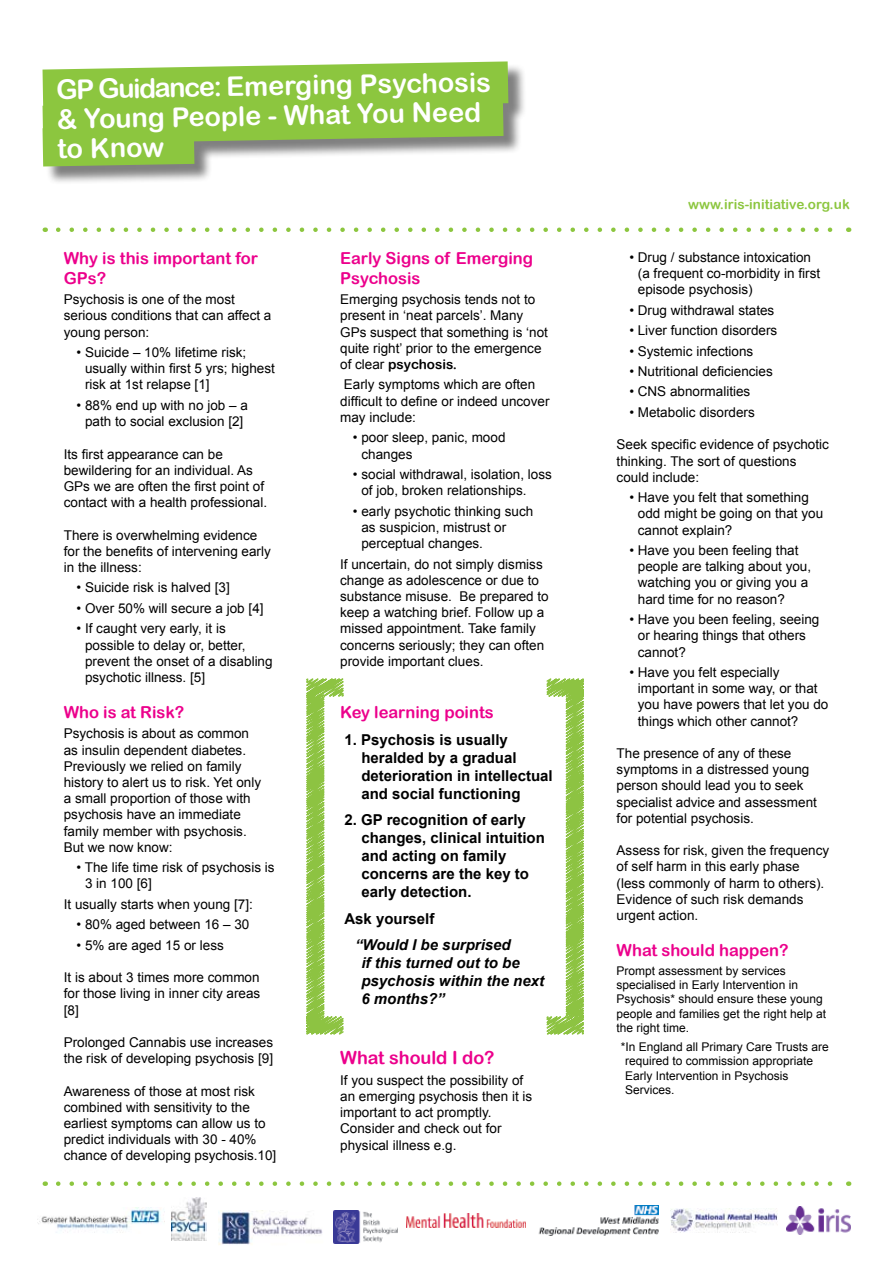
<style>
.page{position:relative;width:893px;height:1263px;background:#fff}
.page>*{position:absolute;margin:0;border:0;box-sizing:border-box;transform-origin:0 0}
.t1{font:27px/29.7px "Arial Rounded MT Bold";color:#fff}
.t2{font:18px "Arial Rounded MT Bold";color:#ec008c}
.t3{font:16.5px/19.8px "Arial Rounded MT Bold";color:#ec008c}
.t4{font:700 15px/18px "Arial";color:#000}
.t5{font:italic 700 15px/18px "Arial";color:#000}
.t6{font:13.5px/16.2px "Arial";color:#000}
.t7{font:13.5px "Arial Rounded MT Bold";color:#8cc63f}
.t8{font:13.5px "Arial Rounded MT Bold";color:#000}
.t9{font:12px/14.4px "Arial";color:#000}
.s1{font-family:"Arial"}
</style>
<div class="page">
<svg style="left:58px;top:227px;width:775px;height:5px"></svg>
<svg style="left:58px;top:1181px;width:775px;height:5px"></svg>
<svg style="left:306px;top:678px;width:38px;height:357px"></svg>
<svg style="left:546px;top:678px;width:38px;height:357px"></svg>
<div style="left:45px;top:64px;width:482px;height:121px;background:#000;opacity:.5"></div>
<svg style="left:43px;top:61px;width:465px;height:105px;background:#9bc960"></svg>
<img style="left:538px;top:1205px;width:120px;height:31px">
<img style="left:334px;top:1210px;width:63px;height:33px">
<img style="left:219px;top:1210px;width:104px;height:35px">
<img style="left:171px;top:1198px;width:36px;height:42px">
<img style="left:37px;top:1207px;width:128px;height:26px">
<img style="left:671px;top:1208px;width:106px;height:24px">
<img style="left:787px;top:1207px;width:63px;height:27px">
<img style="left:407px;top:1213px;width:119px;height:15px">
<h1 class="t1" style="left:56px;top:74px;width:436px;rotate:-1deg">GP Guidance: Emerging Psychosis &amp; Young People - What You Need to Know</h1>
<p class="t3" style="left:64px;top:248px;width:196px">Why is this important for<br>GPs?</p>
<p class="t6" style="left:64px;top:291px;width:209px">Psychosis is one of the most serious conditions that can affect a young person:</p>
<p class="t6" style="left:85px;top:344px;width:191px;text-indent:-9px">• Suicide – 10% lifetime risk; usually within first 5 yrs; highest risk at 1st relapse [1]</p>
<p class="t6" style="left:77px;top:397px;width:173px;text-align:center">• 88% end up with no job – a path to social exclusion [2]</p>
<p class="t6" style="left:64px;top:446px;width:205px">Its first appearance can be bewildering for an individual. As<br>GPs we are often the first point of contact with a health professional.</p>
<p class="t6" style="left:64px;top:527px;width:209px">There is overwhelming evidence for the benefits of intervening early in the illness:</p>
<p class="t6" style="left:77px;top:580px;width:155px">• Suicide risk is halved [3]</p>
<p class="t6" style="left:77px;top:600px;width:189px">• Over 50% will secure a job [4]</p>
<p class="t6" style="left:85px;top:621px;width:189px;text-indent:-9px">• If caught very early, it is possible to delay or, better, prevent the onset of a disabling psychotic illness. [5]</p>
<p class="t3" style="left:64px;top:702px;width:122px">Who is at Risk?</p>
<p class="t6" style="left:64px;top:726px;width:199px">Psychosis is about as common as insulin dependent diabetes.<br>Previously we relied on family history to alert us to risk. Yet only a small proportion of those with psychosis have an immediate family member with psychosis.<br>But we now know:</p>
<p class="t6" style="left:85px;top:859px;width:191px;text-indent:-9px">• The life time risk of psychosis is<br>3 in 100 [6]</p>
<p class="t6" style="left:64px;top:896px;width:191px">It usually starts when young [7]:</p>
<p class="t6" style="left:77px;top:917px;width:174px">• 80% aged between 16 – 30</p>
<p class="t6" style="left:77px;top:937px;width:149px">• 5% are aged 15 or less</p>
<p class="t6" style="left:64px;top:969px;width:198px;text-align:justify">It is about 3 times more common for those living in inner city areas [8]</p>
<p class="t6" style="left:64px;top:1034px;width:211px">Prolonged Cannabis use increases the risk of developing psychosis [9]</p>
<p class="t6" style="left:64px;top:1083px;width:214px">Awareness of those at most risk combined with sensitivity to the earliest symptoms can allow us to predict individuals with 30 - 40% chance of developing psychosis.10]</p>
<p class="t3" style="left:340px;top:248px;width:194px">Early Signs of Emerging<br>Psychosis</p>
<p class="t6" style="left:340px;top:291px;width:209px">Emerging psychosis tends not to present in ‘neat parcels’. Many GPs suspect that something is ‘not quite right’ prior to the emergence</p>
<p class="t8" style="left:340px;top:356px;width:118px"><span class="s1">of clear</span> psychosis.</p>
<p class="t6" style="left:340px;top:377px;width:211px">Early symptoms which are often difficult to define or indeed uncover may include:</p>
<p class="t6" style="left:361px;top:430px;width:146px;text-indent:-9px">• poor sleep, panic, mood changes</p>
<p class="t6" style="left:361px;top:466px;width:192px;text-indent:-9px">• social withdrawal, isolation, loss of job, broken relationships.</p>
<p class="t6" style="left:361px;top:503px;width:173px;text-indent:-9px">• early psychotic thinking such as suspicion, mistrust or perceptual changes.</p>
<p class="t6" style="left:340px;top:556px;width:210px">If uncertain, do not simply dismiss change as adolescence or due to substance misuse. Be prepared to keep a watching brief. Follow up a missed appointment. Take family concerns seriously; they can often provide important clues.</p>
<p class="t3" style="left:340px;top:702px;width:155px">Key learning points</p>
<p class="t4" style="left:361px;top:731px;width:193px;text-indent:-17px">1. Psychosis is usually heralded by a gradual deterioration in intellectual and social functioning</p>
<p class="t4" style="left:361px;top:811px;width:185px;text-indent:-17px">2. GP recognition of early changes, clinical intuition and acting on family concerns are the key to early detection.</p>
<p class="t4" style="left:344px;top:910px;width:92px">Ask yourself</p>
<p class="t5" style="left:361px;top:936px;width:184px;text-indent:-6px">“Would I be surprised<br>if this turned out to be psychosis within the next<br>6 months?”</p>
<h2 class="t2" style="left:340px;top:1047px;width:156px">What should I do?</h2>
<p class="t6" style="left:340px;top:1072px;width:194px">If you suspect the possibility of an emerging psychosis then it is important to act promptly.<br>Consider and check out for physical illness e.g.</p>
<p class="t7" style="left:688px;top:197px;width:163px">www.iris-initiative.org.uk</p>
<p class="t6" style="left:638px;top:249px;width:184px;text-indent:-9px">• Drug / substance intoxication (a frequent co-morbidity in first episode psychosis)</p>
<p class="t6" style="left:629px;top:302px;width:147px">• Drug withdrawal states</p>
<p class="t6" style="left:629px;top:322px;width:150px">• Liver function disorders</p>
<p class="t6" style="left:629px;top:343px;width:126px">• Systemic infections</p>
<p class="t6" style="left:629px;top:363px;width:145px">• Nutritional deficiencies</p>
<p class="t6" style="left:629px;top:384px;width:123px">• CNS abnormalities</p>
<p class="t6" style="left:629px;top:404px;width:127px">• Metabolic disorders</p>
<p class="t6" style="left:617px;top:437px;width:214px">Seek specific evidence of psychotic thinking. The sort of questions could include:</p>
<p class="t6" style="left:638px;top:489px;width:187px;text-indent:-9px">• Have you felt that something odd might be going on that you cannot explain?</p>
<p class="t6" style="left:638px;top:542px;width:175px;text-indent:-9px">• Have you been feeling that people are talking about you, watching you or giving you a hard time for no reason?</p>
<p class="t6" style="left:638px;top:611px;width:183px;text-indent:-9px">• Have you been feeling, seeing or hearing things that others cannot?</p>
<p class="t6" style="left:638px;top:664px;width:192px;text-indent:-9px">• Have you felt especially important in some way, or that you have powers that let you do things which other cannot?</p>
<p class="t6" style="left:617px;top:745px;width:202px">The presence of any of these symptoms in a distressed young person should lead you to seek specialist advice and assessment for potential psychosis.</p>
<p class="t6" style="left:617px;top:842px;width:214px">Assess for risk, given the frequency of self harm in this early phase (less commonly of harm to others).<br>Evidence of such risk demands urgent action.</p>
<p class="t3" style="left:617px;top:940px;width:173px">What should happen?</p>
<p class="t9" style="left:617px;top:963px;width:211px">Prompt assessment by services specialised in Early Intervention in<br>Psychosis* should ensure these young people and families get the right help at the right time.</p>
<p class="t9" style="left:625px;top:1039px;width:205px;text-indent:-4px">*In England all Primary Care Trusts are required to commission appropriate<br>Early Intervention in Psychosis<br>Services.</p>
</div>
